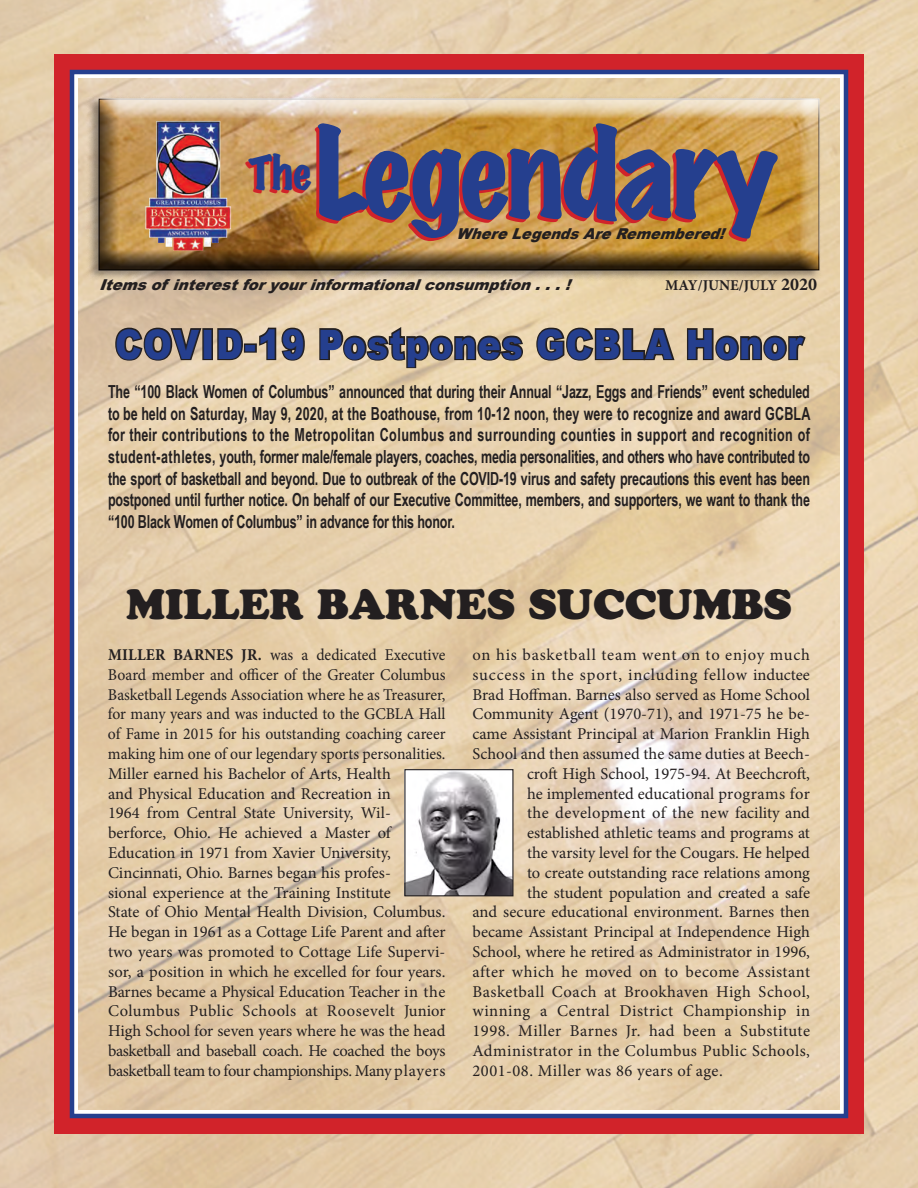
<style>
.page{position:relative;width:918px;height:1188px;background:#fff}
.page>*{position:absolute;margin:0;border:0;box-sizing:border-box;transform-origin:0 0}
.t1{font:expanded 112.5px "Marker Felt";letter-spacing:-.025em;color:#253f8e}
.t2{font:42px "Cooper Black Std";color:#231f20}
.t3{font:expanded 42px "Marker Felt";color:#253f8e}
.t4{font:900 40.5px "Arial";letter-spacing:.03em;color:#253f8e;scale:.85 1}
.t5{font:700 18px/21.6px "Arial Narrow";letter-spacing:-.01em;color:#231f20;text-align:justify;scale:.85 1}
.t6{font:16.5px/19.8px "Minion Pro";color:#231f20;scale:.95 1}
.t7{font:16.5px "Minion Pro";color:#231f20}
.t8{font:16.5px "Minion Pro";letter-spacing:.03em;color:#231f20}
.t9{font:16.5px "Minion Pro";letter-spacing:.045em;color:#231f20}
.t10{font:16.5px "Minion Pro";letter-spacing:.025em;color:#231f20}
.t11{font:16.5px "Minion Pro";letter-spacing:.02em;color:#231f20}
.t12{font:italic 900 15px "Arial";color:#231f20}
.t13{font:italic 900 15px "Arial";color:#231f20;scale:.96 1}
.t14{font:700 15px "Minion Pro";color:#231f20}
.s1{font-size:18px}
.s2{font-weight:700}
</style>
<div class="page">
<div style="left:54px;top:54px;width:810px;height:1080px;background:#d1232a"></div>
<div style="left:70px;top:70px;width:778px;height:1048px;background:#fff;border:4px solid #253f8e"></div>
<img style="left:78px;top:78px;width:762px;height:1032px">
<div style="left:87px;top:95px;width:734px;height:186px;background:#231f20;opacity:.45"></div>
<div style="left:98px;top:99px;width:722px;height:174px;background:#231f20;opacity:.95"></div>
<img style="left:146px;top:120px;width:85px;height:131px">
<svg style="left:114px;top:326px;width:89px;height:37px;background:#998875"></svg>
<div style="left:202px;top:328px;width:11px;height:32px;border:3px solid #231f20"></div>
<svg style="left:216px;top:326px;width:29px;height:36px"></svg>
<div style="left:244px;top:343px;width:13px;height:10px;border:3px solid #231f20"></div>
<svg style="left:258px;top:325px;width:49px;height:38px;background:#a1917c"></svg>
<svg style="left:318px;top:324px;width:207px;height:46px;background:#ad9d84"></svg>
<svg style="left:534px;top:325px;width:143px;height:38px;background:#a09079"></svg>
<svg style="left:685px;top:327px;width:122px;height:35px;background:#9f8f78"></svg>
<img style="left:406px;top:771px;width:106px;height:123px">
<div style="left:404px;top:769px;width:110px;height:127px;border:1px solid #231f20"></div>
<p class="t1" style="left:316px;top:84px;width:465px">Legendary</p>
<p class="t3" style="left:248px;top:140px;width:65px">The</p>
<p class="t13" style="left:456px;top:223px;width:288px">WhereLegendsAreRemembered!</p>
<p class="t12" style="left:99px;top:274px;width:480px">Itemsofinterestforyourinformationalconsumption...!</p>
<p class="t14" style="left:665px;top:275px;width:153px">MAY/JUNE/JULY <span class="s1">2020</span></p>
<p class="t4" style="left:115px;top:315px;width:811px">COVID-19 Postpones GCBLA Honor</p>
<p class="t5" style="left:108px;top:380px;width:828px">The “100 Black Women of Columbus” announced that during their Annual “Jazz, Eggs and Friends” event scheduled to be held on Saturday, May 9, 2020, at the Boathouse, from 10-12 noon, they were to recognize and award GCBLA for their contributions to the Metropolitan Columbus and surrounding counties in support and recognition of student-athletes, youth, former male/female players, coaches, media personalities, and others who have contributed to the sport of basketball and beyond. Due to outbreak of the COVID-19 virus and safety precautions this event has been postponed until further notice. On behalf of our Executive Committee, members, and supporters, we want to thank the “100 Black Women of Columbus” in advance for this honor.</p>
<p class="t2" style="left:126px;top:579px;width:667px">MILLER BARNES SUCCUMBS</p>
<p class="t6" style="left:108px;top:645px;width:357px"><span class="s2">MILLER BARNES JR.</span> was a dedicated Executive Board member and officer of the Greater Columbus Basketball Legends Association where he as Treasurer, for many years and was inducted to the GCBLA Hall of Fame in 2015 for his outstanding coaching career making him one of our legendary sports personalities.<br>Miller earned his Bachelor of Arts, Health<br>and Physical Education and Recreation in<br>1964 from Central State University, Wil&shy;berforce, Ohio. He achieved a Master of Education in 1971 from Xavier University, Cincinnati, Ohio. Barnes began his profes-<br>sional experience at the Training Institute<br>State of Ohio Mental Health Division, Columbus.<br>He began in 1961 as a Cottage Life Parent and after two years was promoted to Cottage Life Supervi&shy;sor, a position in which he excelled for four years.<br>Barnes became a Physical Education Teacher in the Columbus Public Schools at Roosevelt Junior High School for seven years where he was the head basketball and baseball coach. He coached the boys basketball team to four championships. Many players</p>
<p class="t9" style="left:473px;top:644px;width:339px">on his basketball team went on to enjoy much</p>
<p class="t9" style="left:473px;top:663px;width:339px">success in the sport, including fellow inductee</p>
<p class="t7" style="left:473px;top:683px;width:339px">Brad Hoffman. Barnes also served as Home School</p>
<p class="t7" style="left:473px;top:703px;width:339px">Community Agent (1970-71), and 1971-75 he be-</p>
<p class="t7" style="left:473px;top:723px;width:339px">came Assistant Principal at Marion Franklin High</p>
<p class="t7" style="left:473px;top:743px;width:339px">School and then assumed the same duties at Beech-</p>
<p class="t7" style="left:527px;top:762px;width:285px">croft High School, 1975-94. At Beechcroft,</p>
<p class="t7" style="left:527px;top:782px;width:285px">he implemented educational programs for</p>
<p class="t11" style="left:527px;top:802px;width:285px">the development of the new facility and</p>
<p class="t7" style="left:527px;top:822px;width:285px">established athletic teams and programs at</p>
<p class="t7" style="left:527px;top:842px;width:284px">the varsity level for the Cougars. He helped</p>
<p class="t7" style="left:527px;top:861px;width:285px">to create outstanding race relations among</p>
<p class="t7" style="left:527px;top:881px;width:285px">the student population and created a safe</p>
<p class="t7" style="left:473px;top:901px;width:339px">and secure educational environment. Barnes then</p>
<p class="t7" style="left:473px;top:921px;width:339px">became Assistant Principal at Independence High</p>
<p class="t7" style="left:473px;top:941px;width:339px">School, where he retired as Administrator in 1996,</p>
<p class="t10" style="left:473px;top:960px;width:339px">after which he moved on to become Assistant</p>
<p class="t8" style="left:473px;top:980px;width:339px">Basketball Coach at Brookhaven High School,</p>
<p class="t8" style="left:473px;top:1000px;width:339px">winning a Central District Championship in</p>
<p class="t8" style="left:473px;top:1020px;width:339px">1998. Miller Barnes Jr. had been a Substitute</p>
<p class="t10" style="left:473px;top:1040px;width:339px">Administrator in the Columbus Public Schools,</p>
<p class="t8" style="left:473px;top:1059px;width:252px">2001-08. Miller was 86 years of age.</p>
</div>
